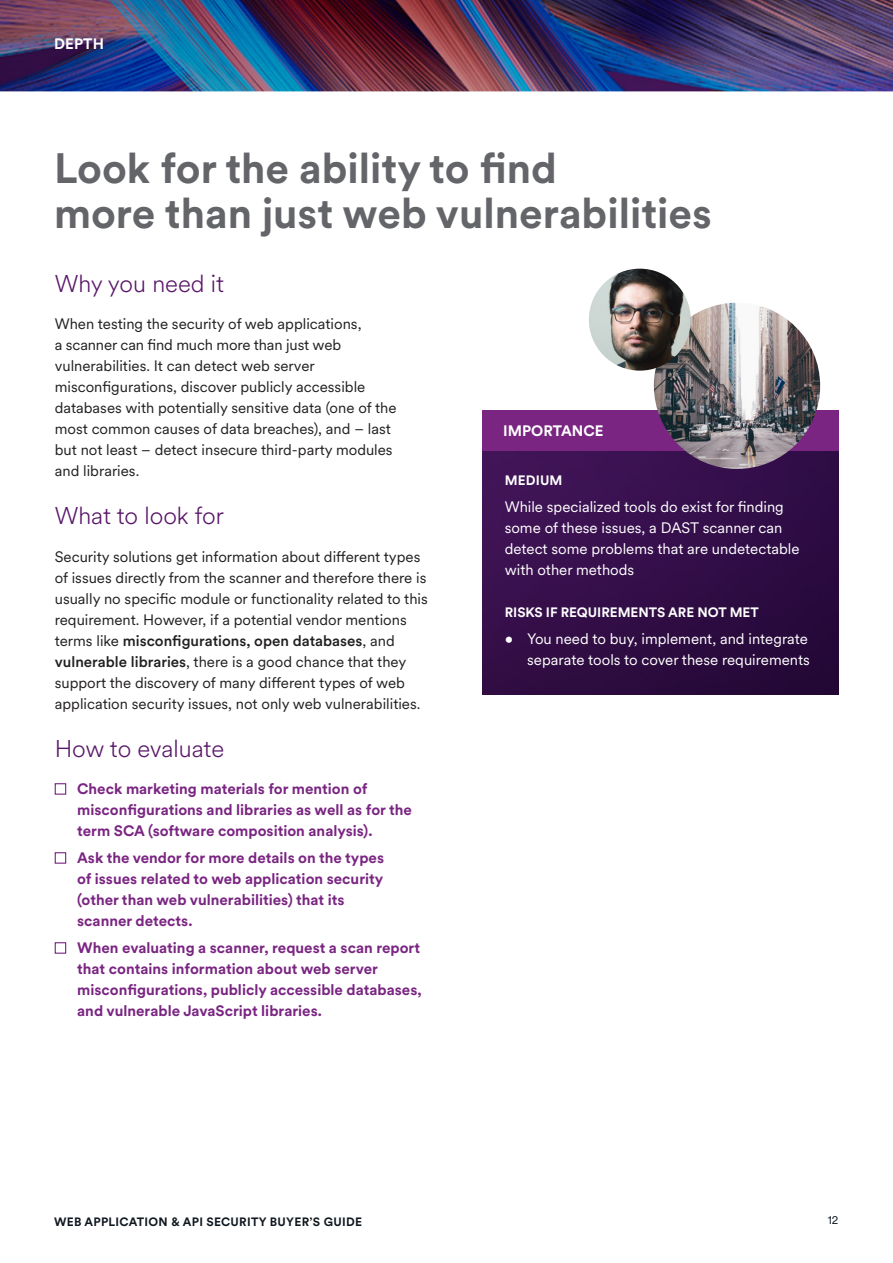
<style>
.page{position:relative;width:893px;height:1263px;background:#fff}
.page>*{position:absolute;margin:0;border:0;box-sizing:border-box;transform-origin:0 0}
.t1{font:700 42px/45px "Circular XX";color:#636569}
.t2{font:300 24px "Circular XX";color:#591769}
.t3{font:15px/21px "Circular XX";color:#221f1f}
.t4{font:700 15px/21px "Circular XX";color:#7a2582}
.t5{font:15px/21px "Circular XX";color:#fff}
.t6{font:700 15px "Circular XX";color:#fff}
.t7{font:700 13.5px "Circular XX";color:#fff}
.t8{font:700 12px "Circular XX";letter-spacing:.025em;color:#101820}
.t9{font:12px "Circular XX";color:#101820}
.s1{font-weight:500}
</style>
<div class="page">
<img style="left:0;top:0;width:893px;height:92px">
<img style="left:483px;top:450px;width:356px;height:245px">
<div style="left:483px;top:410px;width:356px;height:40px;background:#7a2582"></div>
<img style="left:654px;top:303px;width:166px;height:166px;border-radius:83px">
<img style="left:589px;top:269px;width:102px;height:102px;border-radius:51px">
<p class="t6" style="left:54px;top:34px;width:51px">DEPTH</p>
<h1 class="t1" style="left:54px;top:144px;width:659px">Look for the ability to find<br>more than just web vulnerabilities</h1>
<h2 class="t2" style="left:55px;top:267px;width:171px">Why you need it</h2>
<p class="t3" style="left:55px;top:313px;width:343px">When testing the security of web applications,<br>a scanner can find much more than just web vulnerabilities. It can detect web server misconfigurations, discover publicly accessible databases with potentially sensitive data (one of the most common causes of data breaches), and – last but not least – detect insecure third-party modules and libraries.</p>
<h2 class="t2" style="left:55px;top:500px;width:171px">What to look for</h2>
<p class="t3" style="left:55px;top:545px;width:375px">Security solutions get information about different types of issues directly from the scanner and therefore there is usually no specific module or functionality related to this requirement. However, if a potential vendor mentions terms like <span class="s1">misconfigurations, open databases</span>, and <span class="s1">vulnerable libraries</span>, there is a good chance that they support the discovery of many different types of web application security issues, not only web vulnerabilities.</p>
<h2 class="t2" style="left:55px;top:732px;width:171px">How to evaluate</h2>
<p class="t4" style="left:77px;top:778px;width:336px;text-indent:-23px">■ Check marketing materials for mention of misconfigurations and libraries as well as for the term SCA (software composition analysis).</p>
<p class="t4" style="left:77px;top:847px;width:308px;text-indent:-23px">■ Ask the vendor for more details on the types of issues related to web application security (other than web vulnerabilities) that its scanner detects.</p>
<p class="t4" style="left:77px;top:937px;width:346px;text-indent:-23px">■ When evaluating a scanner, request a scan report that contains information about web server misconfigurations, publicly accessible databases, and vulnerable JavaScript libraries.</p>
<p class="t6" style="left:503px;top:421px;width:102px">IMPORTANCE</p>
<p class="t7" style="left:505px;top:471px;width:59px">MEDIUM</p>
<p class="t5" style="left:505px;top:495px;width:296px">While specialized tools do exist for finding some of these issues, a DAST scanner can detect some problems that are undetectable with other methods</p>
<p class="t7" style="left:505px;top:603px;width:256px">RISKS IF REQUIREMENTS ARE NOT MET</p>
<p class="t5" style="left:505px;top:627px;width:307px;text-align:right">• You need to buy, implement, and integrate separate tools to cover these requirements</p>
<p class="t8" style="left:54px;top:1213px;width:310px">WEB APPLICATION &amp; API SECURITY BUYER’S GUIDE</p>
<p class="t9" style="left:828px;top:1212px;width:12px">12</p>
</div>
